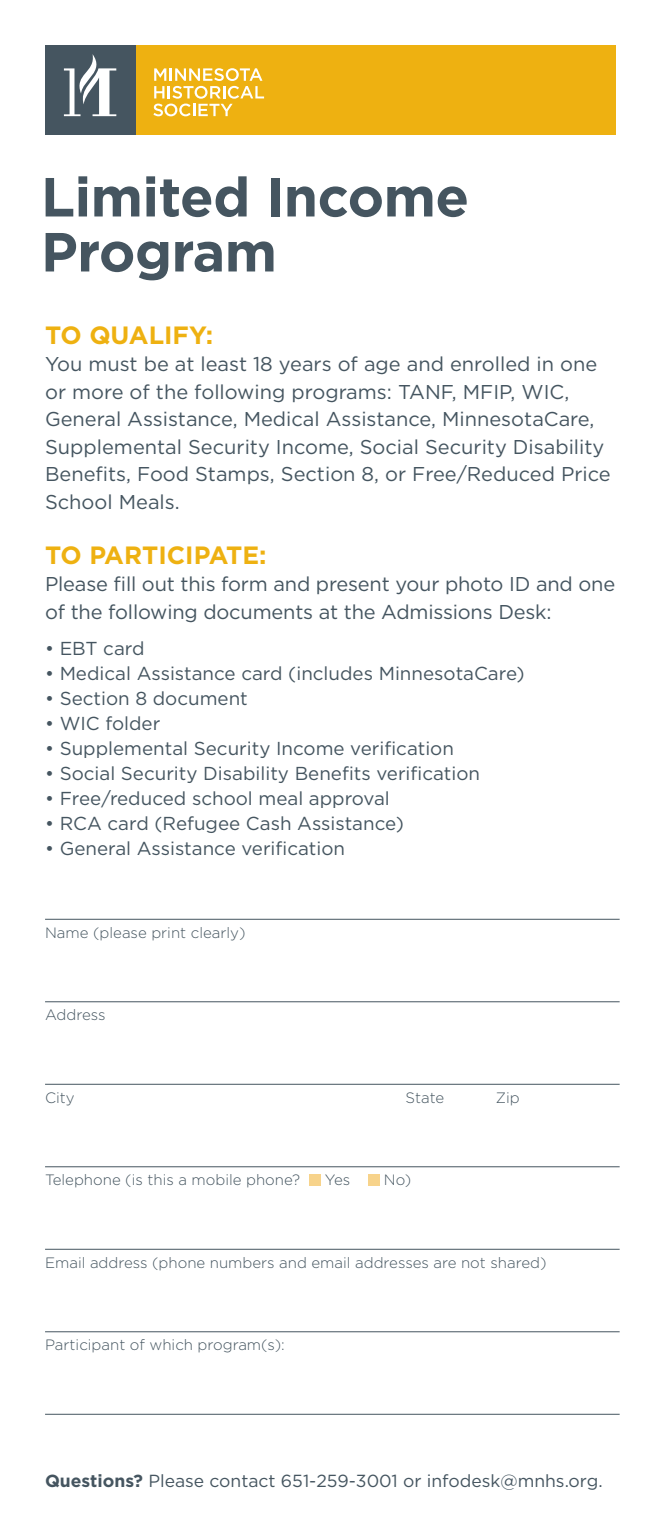
<style>
.page{position:relative;width:661px;height:1530px;background:#fff}
.page>*{position:absolute;margin:0;border:0;box-sizing:border-box;transform-origin:0 0}
.t1{font:700 55px/55px "Gotham";letter-spacing:-.01em;color:#455560}
.t2{font:700 25px "Gotham";color:#eeb111}
.t3{font:20px/27.5px "Gotham";color:#455560}
.t4{font:18.75px "Gotham";color:#455560}
.t5{font:17.5px "Gotham";color:#455560}
.t6{font:300 15px "Gotham";color:#455560}
.s1{font-weight:700}
</style>
<div class="page">
<hr style="left:45px;top:919px;width:574px;height:1px;background:#455560">
<hr style="left:45px;top:1001px;width:574px;height:1px;background:#455560">
<hr style="left:45px;top:1084px;width:574px;height:1px;background:#455560">
<hr style="left:45px;top:1166px;width:574px;height:1px;background:#455560">
<hr style="left:45px;top:1249px;width:574px;height:1px;background:#455560">
<hr style="left:45px;top:1331px;width:574px;height:1px;background:#455560">
<hr style="left:45px;top:1414px;width:574px;height:1px;background:#455560">
<div style="left:309px;top:1174px;width:11px;height:11px;background:#f7d38b"></div>
<div style="left:368px;top:1174px;width:11px;height:11px;background:#f7d38b"></div>
<div style="left:135px;top:45px;width:480px;height:90px;background:#eeb111"></div>
<div style="left:45px;top:45px;width:90px;height:90px;background:#455560"></div>
<svg style="left:64px;top:54px;width:52px;height:62px"></svg>
<svg style="left:153px;top:68px;width:111px;height:48px"></svg>
<h1 class="t1" style="left:41px;top:168px;width:429px">Limited Income<br>Program</h1>
<p class="t2" style="left:45px;top:320px;width:170px">TO QUALIFY:</p>
<p class="t3" style="left:45px;top:350px;width:566px">You must be at least 18 years of age and enrolled in one or more of the following programs: TANF, MFIP, WIC, General Assistance, Medical Assistance, MinnesotaCare, Supplemental Security Income, Social Security Disability Benefits, Food Stamps, Section 8, or Free/Reduced Price School Meals.</p>
<p class="t2" style="left:45px;top:540px;width:223px">TO PARTICIPATE:</p>
<p class="t3" style="left:45px;top:570px;width:571px">Please fill out this form and present your photo ID and one of the following documents at the Admissions Desk:</p>
<p class="t4" style="left:45px;top:638px;width:101px">• EBT card</p>
<p class="t4" style="left:45px;top:663px;width:480px">• Medical Assistance card (includes MinnesotaCare)</p>
<p class="t4" style="left:45px;top:688px;width:204px">• Section 8 document</p>
<p class="t4" style="left:45px;top:713px;width:117px">• WIC folder</p>
<p class="t4" style="left:45px;top:738px;width:410px">• Supplemental Security Income verification</p>
<p class="t4" style="left:45px;top:763px;width:436px">• Social Security Disability Benefits verification</p>
<p class="t4" style="left:45px;top:788px;width:346px">• Free/reduced school meal approval</p>
<p class="t4" style="left:45px;top:813px;width:360px">• RCA card (Refugee Cash Assistance)</p>
<p class="t4" style="left:45px;top:838px;width:301px">• General Assistance verification</p>
<p class="t6" style="left:45px;top:924px;width:202px">Name (please print clearly)</p>
<p class="t6" style="left:45px;top:1007px;width:62px">Address</p>
<p class="t6" style="left:45px;top:1089px;width:31px">City</p>
<p class="t6" style="left:405px;top:1089px;width:40px">State</p>
<p class="t6" style="left:495px;top:1089px;width:25px">Zip</p>
<p class="t6" style="left:45px;top:1172px;width:256px">Telephone (is this a mobile phone?</p>
<p class="t6" style="left:324px;top:1172px;width:27px">Yes</p>
<p class="t6" style="left:383px;top:1172px;width:29px">No)</p>
<p class="t6" style="left:45px;top:1254px;width:502px">Email address (phone numbers and email addresses are not shared)</p>
<p class="t6" style="left:45px;top:1337px;width:241px">Participant of which program(s):</p>
<p class="t5" style="left:45px;top:1471px;width:558px"><span class="s1">Questions?</span> Please contact 651-259-3001 or infodesk@mnhs.org.</p>
</div>
